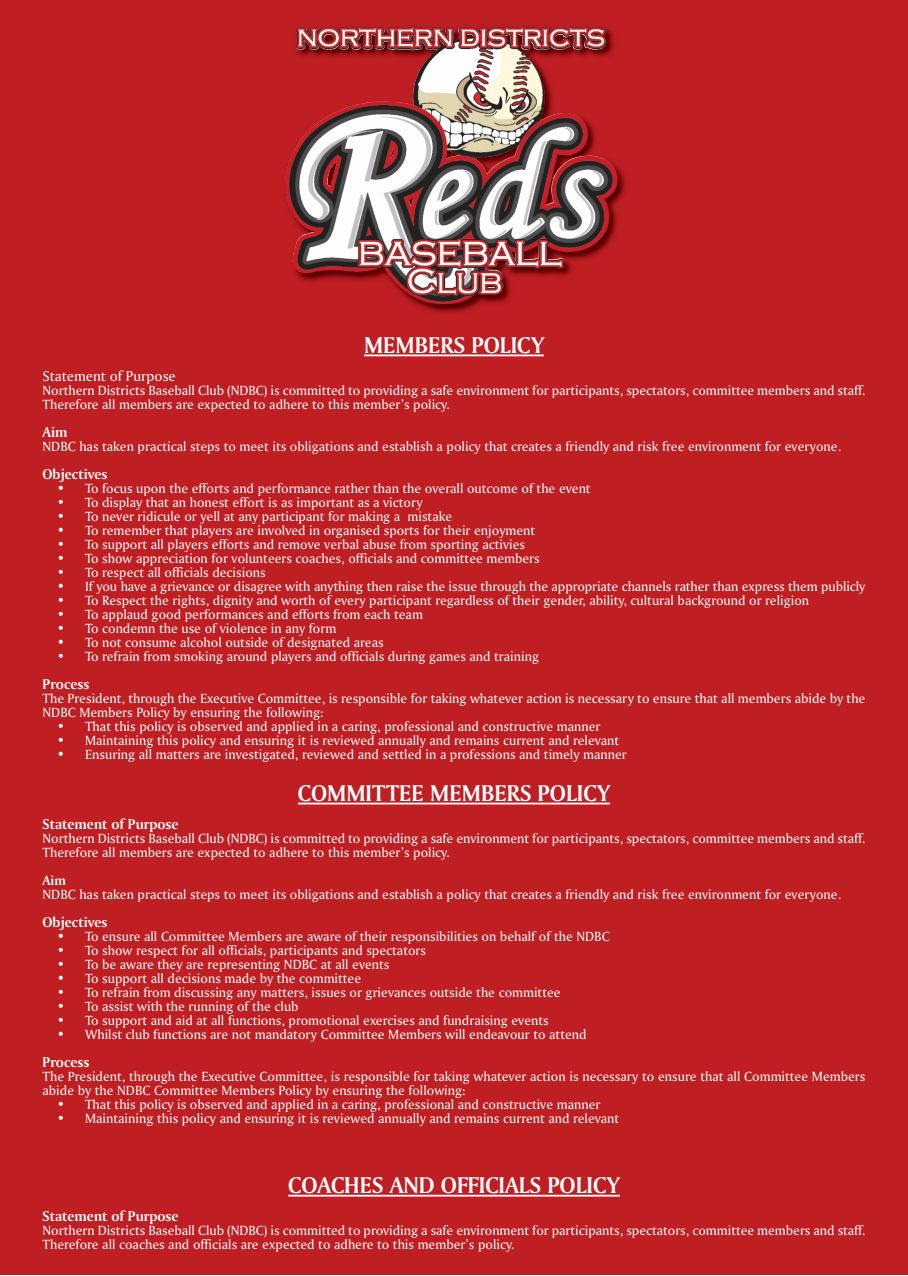
<style>
.page{position:relative;width:908px;height:1276px;background:#fff}
.page>*{position:absolute;margin:0;border:0;box-sizing:border-box;transform-origin:0 0}
.t1{font:24px "Amerigo BT Bold A";color:#fff}
.t2{font:15px "Amerigo BT Bold A";color:#fff}
.t3{font:15px "Amerigo BT Roman A";color:#fff}
.t4{font:14px/14px "Amerigo BT Roman A";color:#fff}
.t5{font:14px "Amerigo BT Bold A";color:#fff}
</style>
<div class="page">
<div style="left:0;top:0;width:907px;height:1274px;background:#bf1e23"></div>
<hr style="left:364px;top:354px;width:179px;height:2px;background:#fff">
<hr style="left:298px;top:802px;width:311px;height:2px;background:#fff">
<hr style="left:288px;top:1194px;width:331px;height:2px;background:#fff">
<img style="left:285px;top:26px;width:341px;height:287px">
<img style="left:383px;top:27px;width:223px;height:15px">
<h1 class="t1" style="left:364px;top:330px;width:181px">MEMBERS POLICY</h1>
<p class="t3" style="left:43px;top:367px;width:135px">Statement of Purpose</p>
<p class="t4" style="left:43px;top:383px;width:824px">Northern Districts Baseball Club (NDBC) is committed to providing a safe environment for participants, spectators, committee members and staff.<br>Therefore all members are expected to adhere to this member’s policy.</p>
<p class="t2" style="left:43px;top:423px;width:26px">Aim</p>
<p class="t4" style="left:43px;top:439px;width:799px">NDBC has taken practical steps to meet its obligations and establish a policy that creates a friendly and risk free environment for everyone.</p>
<p class="t2" style="left:43px;top:465px;width:66px">Objectives</p>
<p class="t4" style="left:57px;top:481px;width:535px">• To focus upon the efforts and performance rather than the overall outcome of the event</p>
<p class="t4" style="left:57px;top:495px;width:367px">• To display that an honest effort is as important as a victory</p>
<p class="t4" style="left:57px;top:509px;width:397px">• To never ridicule or yell at any participant for making a mistake</p>
<p class="t4" style="left:57px;top:523px;width:480px">• To remember that players are involved in organised sports for their enjoyment</p>
<p class="t4" style="left:57px;top:537px;width:469px">• To support all players efforts and remove verbal abuse from sporting activies</p>
<p class="t4" style="left:57px;top:551px;width:484px">• To show appreciation for volunteers coaches, officials and committee members</p>
<p class="t4" style="left:57px;top:565px;width:210px">• To respect all officials decisions</p>
<p class="t4" style="left:57px;top:579px;width:809px">• If you have a grievance or disagree with anything then raise the issue through the appropriate channels rather than express them publicly</p>
<p class="t4" style="left:57px;top:593px;width:753px">• To Respect the rights, dignity and worth of every participant regardless of their gender, ability, cultural background or religion</p>
<p class="t4" style="left:57px;top:607px;width:367px">• To applaud good performances and efforts from each team</p>
<p class="t4" style="left:57px;top:621px;width:281px">• To condemn the use of violence in any form</p>
<p class="t4" style="left:57px;top:635px;width:328px">• To not consume alcohol outside of designated areas</p>
<p class="t4" style="left:57px;top:649px;width:483px">• To refrain from smoking around players and officials during games and training</p>
<p class="t2" style="left:43px;top:675px;width:48px">Process</p>
<p class="t4" style="left:43px;top:691px;width:824px">The President, through the Executive Committee, is responsible for taking whatever action is necessary to ensure that all members abide by the<br>NDBC Members Policy by ensuring the following:</p>
<p class="t4" style="left:57px;top:719px;width:545px">• That this policy is observed and applied in a caring, professional and constructive manner</p>
<p class="t4" style="left:57px;top:733px;width:564px">• Maintaining this policy and ensuring it is reviewed annually and remains current and relevant</p>
<p class="t4" style="left:57px;top:747px;width:571px">• Ensuring all matters are investigated, reviewed and settled in a professions and timely manner</p>
<h1 class="t1" style="left:298px;top:778px;width:313px">COMMITTEE MEMBERS POLICY</h1>
<p class="t2" style="left:43px;top:815px;width:137px">Statement of Purpose</p>
<p class="t4" style="left:43px;top:831px;width:824px">Northern Districts Baseball Club (NDBC) is committed to providing a safe environment for participants, spectators, committee members and staff.<br>Therefore all members are expected to adhere to this member’s policy.</p>
<p class="t5" style="left:43px;top:872px;width:25px">Aim</p>
<p class="t4" style="left:43px;top:887px;width:799px">NDBC has taken practical steps to meet its obligations and establish a policy that creates a friendly and risk free environment for everyone.</p>
<p class="t2" style="left:43px;top:913px;width:66px">Objectives</p>
<p class="t4" style="left:57px;top:929px;width:554px">• To ensure all Committee Members are aware of their responsibilities on behalf of the NDBC</p>
<p class="t4" style="left:57px;top:943px;width:370px">• To show respect for all officials, participants and spectators</p>
<p class="t4" style="left:57px;top:957px;width:334px">• To be aware they are representing NDBC at all events</p>
<p class="t4" style="left:57px;top:971px;width:306px">• To support all decisions made by the committee</p>
<p class="t4" style="left:57px;top:985px;width:505px">• To refrain from discussing any matters, issues or grievances outside the committee</p>
<p class="t4" style="left:57px;top:999px;width:243px">• To assist with the running of the club</p>
<p class="t4" style="left:57px;top:1013px;width:493px">• To support and aid at all functions, promotional exercises and fundraising events</p>
<p class="t4" style="left:57px;top:1027px;width:531px">• Whilst club functions are not mandatory Committee Members will endeavour to attend</p>
<p class="t2" style="left:43px;top:1053px;width:48px">Process</p>
<p class="t4" style="left:43px;top:1069px;width:824px">The President, through the Executive Committee, is responsible for taking whatever action is necessary to ensure that all Committee Members abide by the NDBC Committee Members Policy by ensuring the following:</p>
<p class="t4" style="left:57px;top:1097px;width:545px">• That this policy is observed and applied in a caring, professional and constructive manner</p>
<p class="t4" style="left:57px;top:1111px;width:564px">• Maintaining this policy and ensuring it is reviewed annually and remains current and relevant</p>
<h1 class="t1" style="left:288px;top:1170px;width:333px">COACHES AND OFFICIALS POLICY</h1>
<p class="t2" style="left:43px;top:1207px;width:137px">Statement of Purpose</p>
<p class="t4" style="left:43px;top:1223px;width:824px">Northern Districts Baseball Club (NDBC) is committed to providing a safe environment for participants, spectators, committee members and staff.<br>Therefore all coaches and officials are expected to adhere to this member’s policy.</p>
</div>
